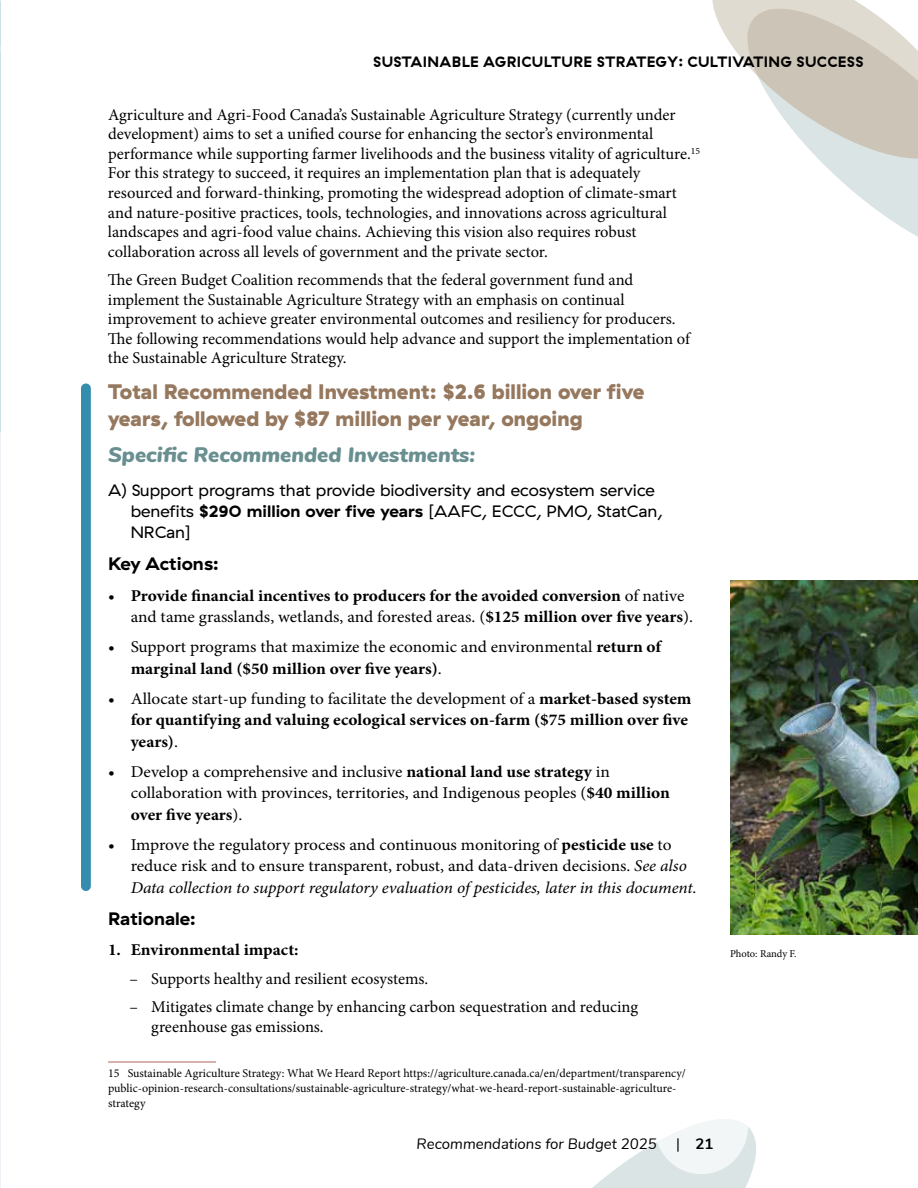
<style>
.page{position:relative;width:918px;height:1188px;background:#fff}
.page>*{position:absolute;margin:0;border:0;box-sizing:border-box;transform-origin:0 0}
.t1{font:900 21px/27.2px "GT Haptik";color:#95785e}
.t2{font:italic 900 21px "Nunito";color:#698f90}
.t3{font:700 18px "GT Haptik";color:#000;scale:1.05 1}
.t4{font:16.5px/19.5px "Minion Pro";letter-spacing:-.005em;color:#000}
.t5{font:16.5px/21.3px "Minion Pro";letter-spacing:-.005em;color:#000;scale:1.05 1}
.t6{font:700 16.5px/21.3px "Minion Pro";color:#000;scale:1.05 1}
.t7{font:16.5px/21.3px "GT Haptik";color:#000;scale:1.05 1}
.t8{font:700 15px "GT Haptik";letter-spacing:.03em;color:#000}
.t9{font:italic 15px "Nunito";color:#000}
.t10{font:700 15px "Nunito";color:#000}
.t11{font:12px/15px "Minion Pro";letter-spacing:-.005em;color:#000}
.t12{font:10.5px "Minion Pro";letter-spacing:-.005em;color:#000}
.s1{font-weight:700}
.s2{font-weight:400}
.s3{font-style:italic}
</style>
<div class="page">
<svg style="left:592px;top:1127px;width:164px;height:61px"></svg>
<div style="left:655px;top:1079px;width:93px;height:95px;background:#f3f6f6;border-radius:50%"></div>
<svg style="left:832px;top:172px;width:86px;height:65px"></svg>
<svg style="left:712px;top:0;width:206px;height:172px"></svg>
<hr style="left:108px;top:1062px;width:108px;height:1px;background:#b56761">
<div style="left:81px;top:383px;width:10px;height:508px;background:#348dad;border-radius:5px"></div>
<img style="left:730px;top:580px;width:188px;height:355px">
<p class="t8" style="left:373px;top:53px;width:492px">SUSTAINABLE AGRICULTURE STRATEGY: CULTIVATING SUCCESS</p>
<p class="t4" style="left:108px;top:105px;width:594px">Agriculture and Agri-Food Canada’s Sustainable Agriculture Strategy (currently under development) aims to set a unified course for enhancing the sector’s environmental performance while supporting farmer livelihoods and the business vitality of agriculture.<sup>15<br></sup>For this strategy to succeed, it requires an implementation plan that is adequately resourced and forward-thinking, promoting the widespread adoption of climate-smart and nature-positive practices, tools, technologies, and innovations across agricultural landscapes and agri-food value chains. Achieving this vision also requires robust collaboration across all levels of government and the private sector.</p>
<p class="t4" style="left:108px;top:270px;width:584px">The Green Budget Coalition recommends that the federal government fund and implement the Sustainable Agriculture Strategy with an emphasis on continual improvement to achieve greater environmental outcomes and resiliency for producers.<br>The following recommendations would help advance and support the implementation of the Sustainable Agriculture Strategy.</p>
<p class="t1" style="left:108px;top:378px;width:538px">Total Recommended Investment: $2.6 billion over five years, followed by $87 million per year, ongoing</p>
<p class="t2" style="left:108px;top:441px;width:369px">Specific Recommended Investments:</p>
<p class="t7" style="left:131px;top:479px;width:508px;text-indent:-23px">A) Support programs that provide biodiversity and ecosystem service benefits <span class="s1">$290 million over five years</span> [AAFC, ECCC, PMO, StatCan,<br>NRCan]</p>
<p class="t3" style="left:108px;top:553px;width:107px">Key Actions:</p>
<p class="t6" style="left:131px;top:585px;width:537px;text-indent:-23px"><span class="s2">•</span> Provide financial incentives to producers for the avoided conversion <span class="s2">of native and tame grasslands, wetlands, and forested areas. (</span>$125 million over five years<span class="s2">).</span></p>
<p class="t5" style="left:131px;top:637px;width:507px;text-indent:-23px">• Support programs that maximize the economic and environmental <span class="s1">return of marginal land ($50 million over five years)</span>.</p>
<p class="t6" style="left:131px;top:688px;width:536px;text-indent:-23px"><span class="s2">• Allocate start-up funding to facilitate the development of a</span> market-based system for quantifying and valuing ecological services on-farm ($75 million over five years)<span class="s2">.</span></p>
<p class="t5" style="left:131px;top:761px;width:515px;text-indent:-23px">• Develop a comprehensive and inclusive <span class="s1">national land use strategy</span> in collaboration with provinces, territories, and Indigenous peoples (<span class="s1">$40 million over five years</span>).</p>
<p class="t5" style="left:131px;top:834px;width:541px;text-indent:-23px">• Improve the regulatory process and continuous monitoring of <span class="s1">pesticide use</span> to reduce risk and to ensure transparent, robust, and data-driven decisions. <span class="s3">See also<br>Data collection to support regulatory evaluation of pesticides, later in this document.</span></p>
<p class="t3" style="left:108px;top:907px;width:85px">Rationale:</p>
<p class="t6" style="left:108px;top:939px;width:183px">1. Environmental impact:</p>
<p class="t4" style="left:130px;top:969px;width:300px">– Supports healthy and resilient ecosystems.</p>
<p class="t4" style="left:151px;top:997px;width:488px;text-indent:-22px">– Mitigates climate change by enhancing carbon sequestration and reducing greenhouse gas emissions.</p>
<p class="t11" style="left:108px;top:1066px;width:579px">15 Sustainable Agriculture Strategy: What We Heard Report https://agriculture.canada.ca/en/department/transparency/ public-opinion-research-consultations/sustainable-agriculture-strategy/what-we-heard-report-sustainable-agriculture&shy;strategy</p>
<p class="t9" style="left:417px;top:1134px;width:242px">Recommendations for Budget 2025</p>
<p class="t10" style="left:676px;top:1134px;width:39px"><span class="s2">|</span> 21</p>
<p class="t12" style="left:730px;top:947px;width:68px">Photo: Randy F.</p>
</div>
